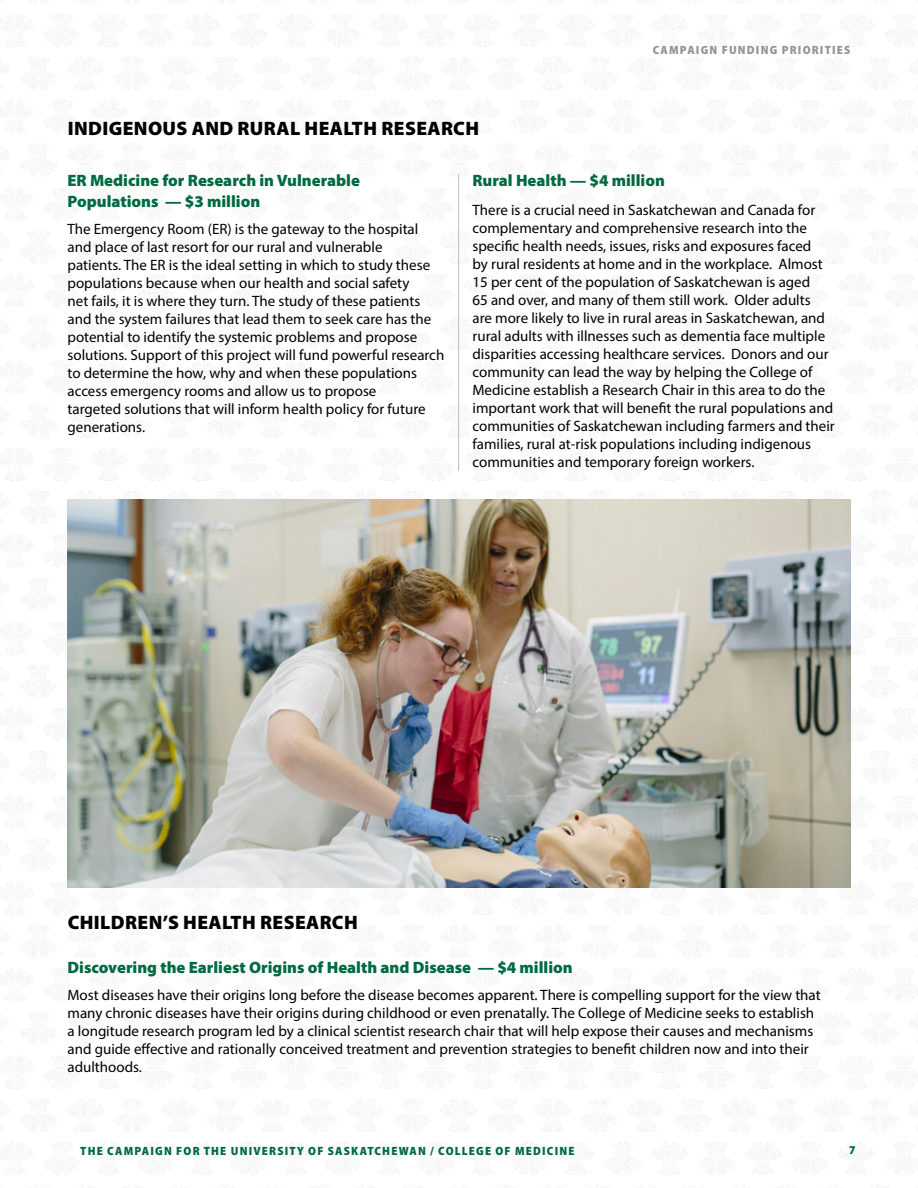
<style>
.page{position:relative;width:918px;height:1188px;background:#fff}
.page>*{position:absolute;margin:0;border:0;box-sizing:border-box;transform-origin:0 0}
.t1{font:900 19.5px "Myriad Pro";letter-spacing:.02em;color:#000}
.t2{font:900 16.5px/21px "Myriad Pro";color:#006a40}
.t3{font:15px/18px "Myriad Pro";color:#000}
.t4{font:900 semi-condensed 12px "Myriad Pro";letter-spacing:.1em;color:#006a40}
.t5{font:900 semi-condensed 12px "Myriad Pro";letter-spacing:.1em;color:#939598}
</style>
<div class="page">
<img style="left:0;top:0;width:918px;height:1188px">
<hr style="left:458px;top:174px;width:1px;height:297px;background:#bcbec0">
<img style="left:68px;top:500px;width:782px;height:388px">
<h1 class="t1" style="left:68px;top:115px;width:413px">INDIGENOUS AND RURAL HEALTH RESEARCH</h1>
<p class="t5" style="left:653px;top:42px;width:199px">CAMPAIGN FUNDING PRIORITIES</p>
<p class="t2" style="left:68px;top:170px;width:294px">ER Medicine for Research in Vulnerable<br>Populations — $3 million</p>
<p class="t3" style="left:68px;top:220px;width:378px">The Emergency Room (ER) is the gateway to the hospital and place of last resort for our rural and vulnerable<br>patients. The ER is the ideal setting in which to study these populations because when our health and social safety<br>net fails, it is where they turn. The study of these patients and the system failures that lead them to seek care has the potential to identify the systemic problems and propose solutions. Support of this project will fund powerful research to determine the how, why and when these populations access emergency rooms and allow us to propose<br>targeted solutions that will inform health policy for future generations.</p>
<p class="t2" style="left:472px;top:170px;width:194px">Rural Health — $4 million</p>
<p class="t3" style="left:472px;top:201px;width:364px">There is a crucial need in Saskatchewan and Canada for complementary and comprehensive research into the specific health needs, issues, risks and exposures faced<br>by rural residents at home and in the workplace. Almost 15 per cent of the population of Saskatchewan is aged<br>65 and over, and many of them still work. Older adults<br>are more likely to live in rural areas in Saskatchewan, and rural adults with illnesses such as dementia face multiple disparities accessing healthcare services. Donors and our community can lead the way by helping the College of Medicine establish a Research Chair in this area to do the important work that will benefit the rural populations and communities of Saskatchewan including farmers and their families, rural at-risk populations including indigenous communities and temporary foreign workers.</p>
<h1 class="t1" style="left:68px;top:910px;width:292px">CHILDREN’S HEALTH RESEARCH</h1>
<p class="t2" style="left:68px;top:956px;width:507px">Discovering the Earliest Origins of Health and Disease — $4 million</p>
<p class="t3" style="left:68px;top:986px;width:755px">Most diseases have their origins long before the disease becomes apparent. There is compelling support for the view that many chronic diseases have their origins during childhood or even prenatally. The College of Medicine seeks to establish a longitude research program led by a clinical scientist research chair that will help expose their causes and mechanisms and guide effective and rationally conceived treatment and prevention strategies to benefit children now and into their adulthoods.</p>
<p class="t4" style="left:80px;top:1143px;width:496px">THE CAMPAIGN FOR THE UNIVERSITY OF SASKATCHEWAN / COLLEGE OF MEDICINE</p>
<p class="t4" style="left:849px;top:1142px;width:8px">7</p>
</div>
